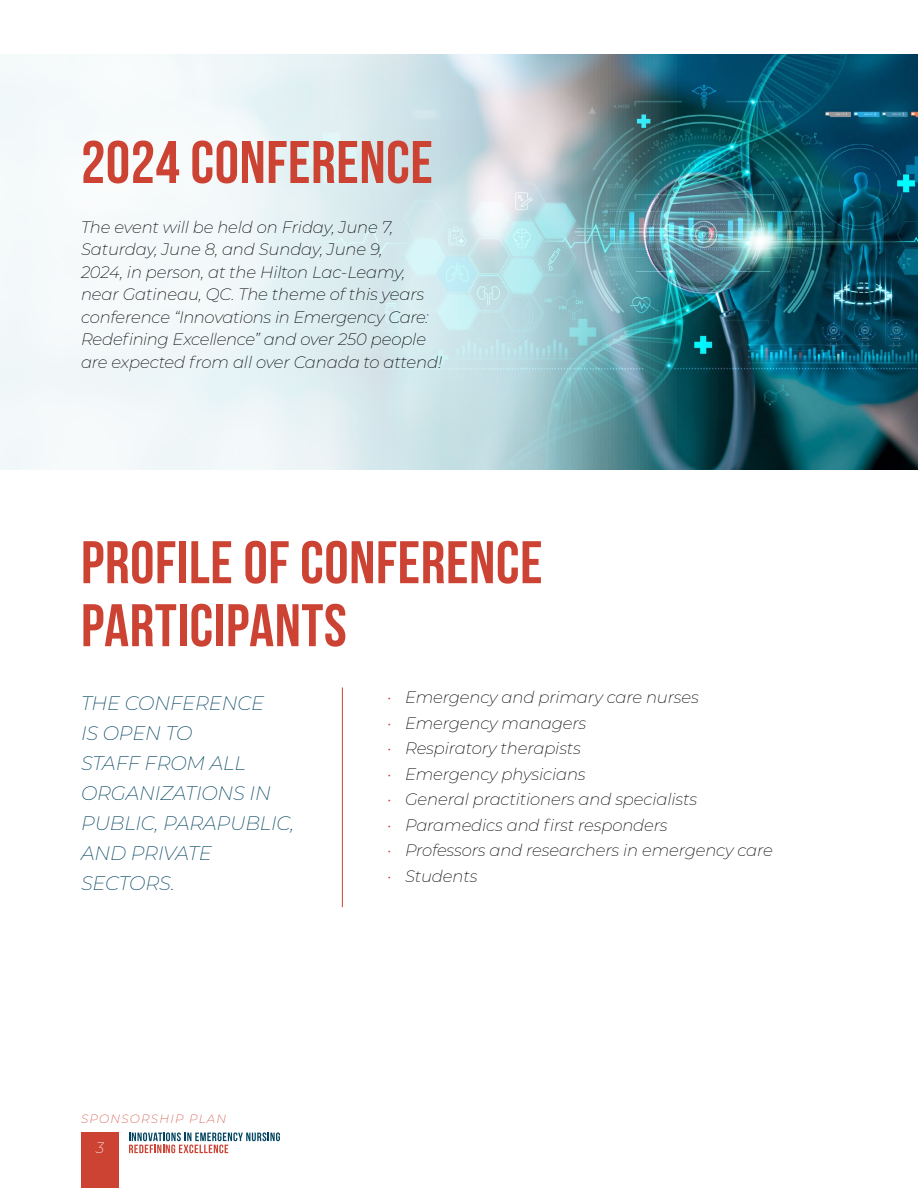
<style>
.page{position:relative;width:918px;height:1188px;background:#fff}
.page>*{position:absolute;margin:0;border:0;box-sizing:border-box;transform-origin:0 0}
.t1{font:700 60px/63px "Bebas Neue";letter-spacing:.01em;color:#cc4233}
.t2{font:italic 200 19.5px/30px "Montserrat";letter-spacing:-.01em;color:#034561}
.t3{font:italic 200 16.5px/22.5px "Montserrat";letter-spacing:-.01em;color:#000}
.t4{font:italic 200 15px "Montserrat";color:#fff}
.t5{font:italic 200 12px "Montserrat";letter-spacing:.1em;color:#cc4233}
.s1{color:#cc4233}
</style>
<div class="page">
<img style="left:0;top:54px;width:903px;height:416px">
<hr style="left:342px;top:687px;width:1px;height:220px;background:#cc4233">
<div style="left:81px;top:1132px;width:38px;height:56px;background:#cc4233"></div>
<svg style="left:129px;top:1132px;width:151px;height:21px"></svg>
<h1 class="t1" style="left:81px;top:130px;width:353px">2024 CONFERENCE</h1>
<p class="t3" style="left:81px;top:215px;width:363px">The event will be held on Friday, June 7, Saturday, June 8, and Sunday, June 9,<br>2024, in person, at the Hilton Lac-Leamy, near Gatineau, QC. The theme of this years conference “Innovations in Emergency Care:<br>Redefining Excellence” and over 250 people are expected from all over Canada to attend!</p>
<h1 class="t1" style="left:81px;top:530px;width:463px">PROFILE OF CONFERENCE<br>PARTICIPANTS</h1>
<p class="t2" style="left:81px;top:688px;width:215px">THE CONFERENCE<br>IS OPEN TO<br>STAFF FROM ALL<br>ORGANIZATIONS IN<br>PUBLIC, PARAPUBLIC,<br>AND PRIVATE<br>SECTORS.</p>
<p class="t5" style="left:81px;top:1111px;width:147px">SPONSORSHIP PLAN</p>
<p class="t4" style="left:96px;top:1138px;width:10px">3</p>
<p class="t3" style="left:387px;top:686px;width:313px"><span class="s1">•</span> Emergency and primary care nurses</p>
<p class="t3" style="left:387px;top:711px;width:201px"><span class="s1">•</span> Emergency managers</p>
<p class="t3" style="left:387px;top:737px;width:196px"><span class="s1">•</span> Respiratory therapists</p>
<p class="t3" style="left:387px;top:762px;width:200px"><span class="s1">•</span> Emergency physicians</p>
<p class="t3" style="left:387px;top:788px;width:312px"><span class="s1">•</span> General practitioners and specialists</p>
<p class="t3" style="left:387px;top:813px;width:282px"><span class="s1">•</span> Paramedics and first responders</p>
<p class="t3" style="left:387px;top:839px;width:387px"><span class="s1">•</span> Professors and researchers in emergency care</p>
<p class="t3" style="left:387px;top:864px;width:92px"><span class="s1">•</span> Students</p>
</div>
